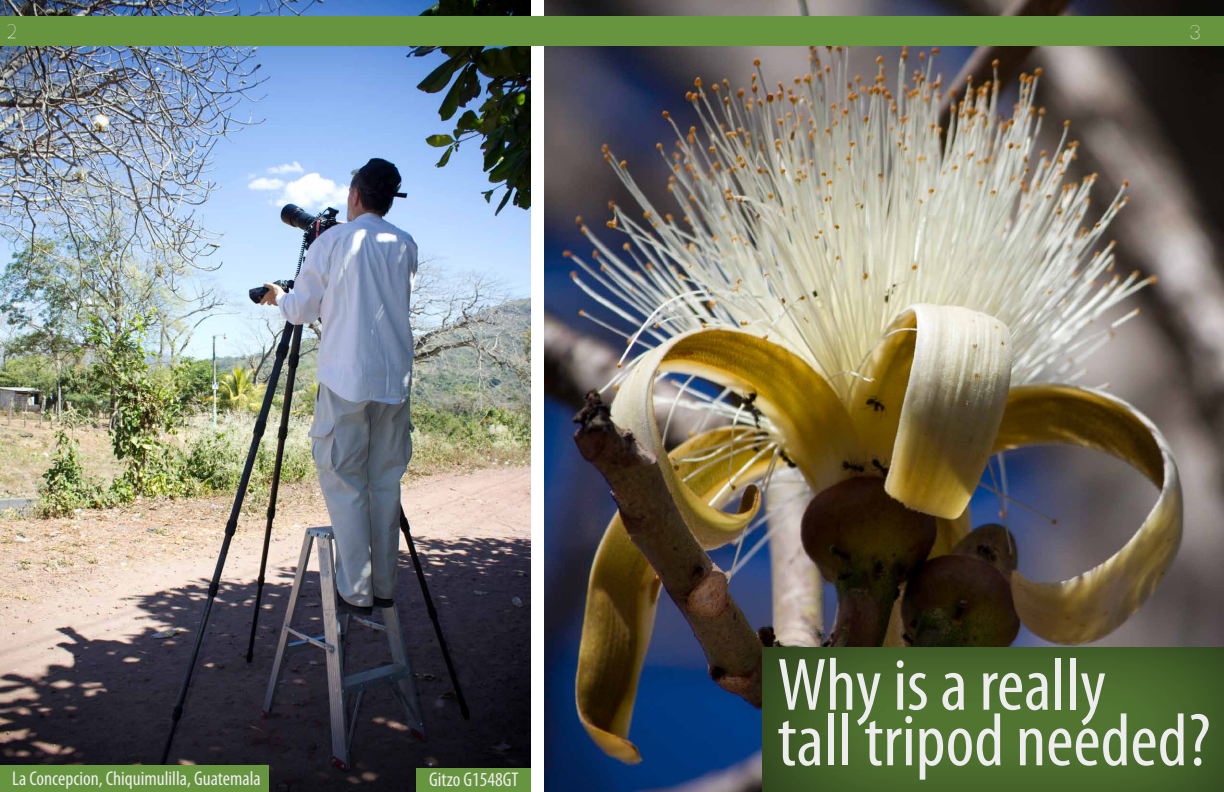
<style>
.page{position:relative;width:1224px;height:792px;background:#fff}
.page>*{position:absolute;margin:0;border:0;box-sizing:border-box;transform-origin:0 0}
.t1{font:condensed 74.9px/55.6px "Myriad Pro";color:#ededee}
.t2{font:condensed 19.9px "Myriad Pro";color:#ededee}
.t3{font:19.9px "Denigan";color:#ededee}
</style>
<div class="page">
<img style="left:544px;top:0;width:680px;height:792px">
<img style="left:1px;top:0;width:530px;height:792px">
<div style="left:753px;top:646px;width:471px;height:146px;background:#000;opacity:.75"></div>
<div style="left:0;top:16px;width:1224px;height:29px;background:#67943f"></div>
<div style="left:0;top:766px;width:268px;height:26px;background:#67943f"></div>
<div style="left:417px;top:768px;width:114px;height:24px;background:#67943f"></div>
<p class="t3" style="left:8px;top:20px;width:10px">2</p>
<p class="t3" style="left:1191px;top:20px;width:11px">3</p>
<p class="t2" style="left:12px;top:767px;width:250px">La Concepcion, Chiquimulilla, Guatemala</p>
<p class="t2" style="left:429px;top:768px;width:91px">Gitzo G1548GT</p>
<h1 class="t1" style="left:778px;top:656px;width:435px">Why is a really<br>tall tripod needed?</h1>
</div>
